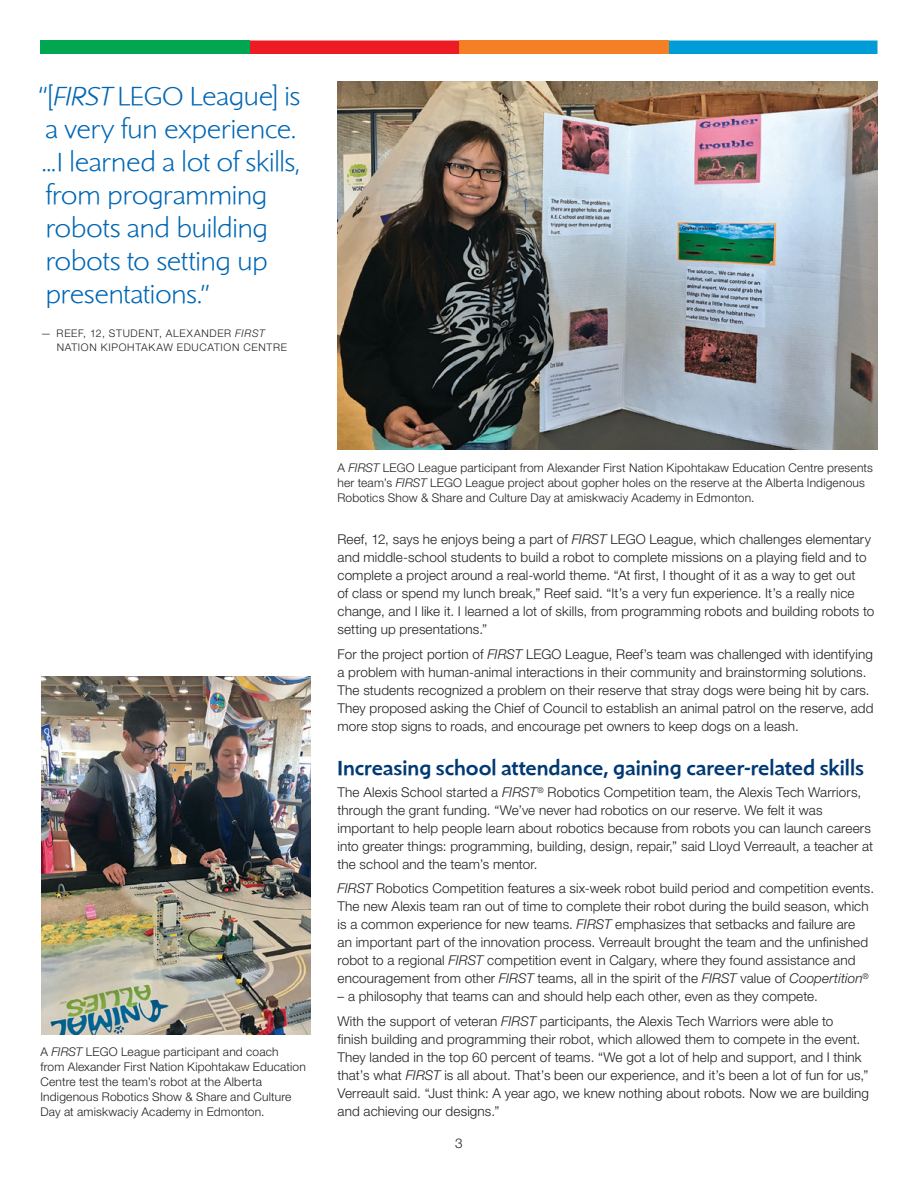
<style>
.page{position:relative;width:918px;height:1188px;background:#fff}
.page>*{position:absolute;margin:0;border:0;box-sizing:border-box;transform-origin:0 0}
.t1{font:300 27px/33px "Shinn RR";letter-spacing:-.01em;color:#0066b3}
.t2{font:500 21px "Shinn RR";letter-spacing:.005em;color:#003974}
.t3{font:300 13.5px/18px "Helvetica Neue";letter-spacing:.01em;color:#231f20}
.t4{font:300 12px/15px "Helvetica Neue";letter-spacing:.015em;color:#231f20}
.t5{font:300 10.5px/13.5px "Helvetica Neue";letter-spacing:.07em;color:#231f20}
.s1{font-style:italic}
</style>
<div class="page">
<svg style="left:668px;top:40px;width:210px;height:14px;background:#0a9fd7"></svg>
<div style="left:459px;top:40px;width:209px;height:14px;background:#f57f25"></div>
<div style="left:250px;top:40px;width:209px;height:14px;background:#ed1c24"></div>
<div style="left:40px;top:40px;width:210px;height:14px;background:#00a650"></div>
<img style="left:338px;top:81px;width:540px;height:368px">
<img style="left:42px;top:676px;width:268px;height:358px">
<h1 class="t1" style="left:39px;top:79px;width:263px">“[<span class="s1">FIRST</span> LEGO League] is a very fun experience. ...I learned a lot of skills, from programming robots and building robots to setting up presentations.”</h1>
<p class="t5" style="left:57px;top:326px;width:232px;text-indent:-16px">— REEF, 12, STUDENT, ALEXANDER <span class="s1">FIRST<br></span>NATION KIPOHTAKAW EDUCATION CENTRE</p>
<p class="t4" style="left:40px;top:1044px;width:267px">A <span class="s1">FIRST</span> LEGO League participant and coach<br>from Alexander First Nation Kipohtakaw Education Centre test the team’s robot at the Alberta Indigenous Robotics Show &amp; Share and Culture Day at amiskwaciy Academy in Edmonton.</p>
<p class="t4" style="left:338px;top:460px;width:537px">A <span class="s1">FIRST</span> LEGO League participant from Alexander First Nation Kipohtakaw Education Centre presents her team’s <span class="s1">FIRST</span> LEGO League project about gopher holes on the reserve at the Alberta Indigenous<br>Robotics Show &amp; Share and Culture Day at amiskwaciy Academy in Edmonton.</p>
<p class="t3" style="left:338px;top:530px;width:538px">Reef, 12, says he enjoys being a part of <span class="s1">FIRST</span> LEGO League, which challenges elementary and middle-school students to build a robot to complete missions on a playing field and to complete a project around a real-world theme. “At first, I thought of it as a way to get out<br>of class or spend my lunch break,” Reef said. “It’s a very fun experience. It’s a really nice change, and I like it. I learned a lot of skills, from programming robots and building robots to setting up presentations.”</p>
<p class="t3" style="left:338px;top:645px;width:538px">For the project portion of <span class="s1">FIRST</span> LEGO League, Reef’s team was challenged with identifying a problem with human-animal interactions in their community and brainstorming solutions.<br>The students recognized a problem on their reserve that stray dogs were being hit by cars.<br>They proposed asking the Chief of Council to establish an animal patrol on the reserve, add more stop signs to roads, and encourage pet owners to keep dogs on a leash.</p>
<h2 class="t2" style="left:338px;top:756px;width:528px">Increasing school attendance, gaining career-related skills</h2>
<p class="t3" style="left:338px;top:783px;width:537px">The Alexis School started a <span class="s1">FIRST</span><sup>®</sup> Robotics Competition team, the Alexis Tech Warriors, through the grant funding. “We’ve never had robotics on our reserve. We felt it was important to help people learn about robotics because from robots you can launch careers into greater things: programming, building, design, repair,” said Lloyd Verreault, a teacher at the school and the team’s mentor.</p>
<p class="t3" style="left:338px;top:879px;width:538px"><span class="s1">FIRST</span> Robotics Competition features a six-week robot build period and competition events.<br>The new Alexis team ran out of time to complete their robot during the build season, which is a common experience for new teams. <span class="s1">FIRST</span> emphasizes that setbacks and failure are<br>an important part of the innovation process. Verreault brought the team and the unfinished robot to a regional <span class="s1">FIRST</span> competition event in Calgary, where they found assistance and encouragement from other <span class="s1">FIRST</span> teams, all in the spirit of the <span class="s1">FIRST</span> value of <span class="s1">Coopertition</span><sup>®</sup></p>
<p class="t3" style="left:338px;top:984px;width:497px;line-height:24.8px">– a philosophy that teams can and should help each other, even as they compete.<br>With the support of veteran <span class="s1">FIRST</span> participants, the Alexis Tech Warriors were able to</p>
<p class="t3" style="left:338px;top:1030px;width:533px">finish building and programming their robot, which allowed them to compete in the event.<br>They landed in the top 60 percent of teams. “We got a lot of help and support, and I think that’s what <span class="s1">FIRST</span> is all about. That’s been our experience, and it’s been a lot of fun for us,” Verreault said. “Just think: A year ago, we knew nothing about robots. Now we are building and achieving our designs.”</p>
<p class="t3" style="left:455px;top:1133px;width:9px">3</p>
</div>
